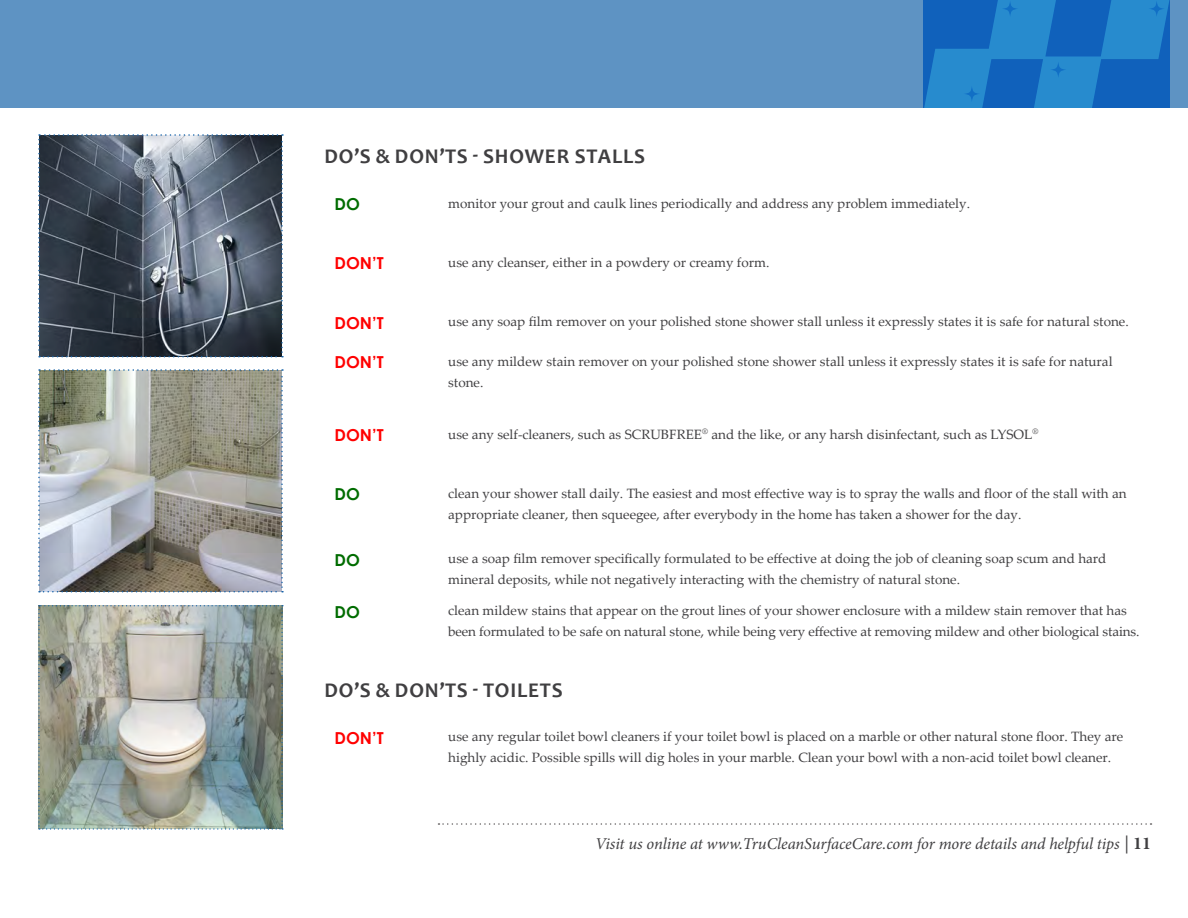
<style>
.page{position:relative;width:1188px;height:918px;background:#fff}
.page>*{position:absolute;margin:0;border:0;box-sizing:border-box;transform-origin:0 0}
.t1{font:700 21px "Candara";letter-spacing:.04em;color:#403f41}
.t2{font:italic 16.5px "Minion Pro";letter-spacing:-.01em;color:#403f41}
.t3{font:700 16.5px "Century Gothic";color:#f00}
.t4{font:700 16.5px "Century Gothic";color:#006c00}
.t5{font:13.5px/21px "Palatino Linotype";color:#403f41}
.s1{font-style:normal;font-size:18px}
.s2{font-weight:700;font-style:normal;font-size:18px}
</style>
<div class="page">
<svg style="left:438px;top:823px;width:714px;height:2px"></svg>
<div style="left:0;top:0;width:1188px;height:108px;background:#5e93c3"></div>
<svg style="left:38px;top:134px;width:245px;height:223px;background:#4f5966"></svg>
<svg style="left:38px;top:369px;width:245px;height:223px;background:#9e9f99"></svg>
<img style="left:38px;top:605px;width:245px;height:225px">
<svg style="left:924px;top:0;width:246px;height:108px;background:#1b75c4"></svg>
<h1 class="t1" style="left:324px;top:144px;width:322px">DO’S &amp; DON’TS - SHOWER STALLS</h1>
<p class="t4" style="left:334px;top:192px;width:27px">DO</p>
<p class="t5" style="left:448px;top:192px;width:523px">monitor your grout and caulk lines periodically and address any problem immediately.</p>
<p class="t3" style="left:334px;top:251px;width:51px">DON’T</p>
<p class="t5" style="left:448px;top:251px;width:323px">use any cleanser, either in a powdery or creamy form.</p>
<p class="t3" style="left:334px;top:310px;width:51px">DON’T</p>
<p class="t5" style="left:448px;top:311px;width:682px">use any soap film remover on your polished stone shower stall unless it expressly states it is safe for natural stone.</p>
<p class="t3" style="left:334px;top:350px;width:51px">DON’T</p>
<p class="t5" style="left:448px;top:350px;width:666px">use any mildew stain remover on your polished stone shower stall unless it expressly states it is safe for natural stone.</p>
<p class="t3" style="left:334px;top:423px;width:51px">DON’T</p>
<p class="t5" style="left:448px;top:423px;width:592px">use any self-cleaners, such as SCRUBFREE<sup>®</sup> and the like, or any harsh disinfectant, such as LYSOL<sup>®</sup></p>
<p class="t4" style="left:334px;top:482px;width:27px">DO</p>
<p class="t5" style="left:448px;top:482px;width:680px">clean your shower stall daily. The easiest and most effective way is to spray the walls and floor of the stall with an appropriate cleaner, then squeegee, after everybody in the home has taken a shower for the day.</p>
<p class="t4" style="left:334px;top:547px;width:27px">DO</p>
<p class="t5" style="left:448px;top:548px;width:660px">use a soap film remover specifically formulated to be effective at doing the job of cleaning soap scum and hard mineral deposits, while not negatively interacting with the chemistry of natural stone.</p>
<p class="t4" style="left:334px;top:599px;width:27px">DO</p>
<p class="t5" style="left:448px;top:600px;width:693px">clean mildew stains that appear on the grout lines of your shower enclosure with a mildew stain remover that has been formulated to be safe on natural stone, while being very effective at removing mildew and other biological stains.</p>
<h1 class="t1" style="left:324px;top:677px;width:240px">DO’S &amp; DON’TS - TOILETS</h1>
<p class="t3" style="left:334px;top:725px;width:51px">DON’T</p>
<p class="t5" style="left:448px;top:726px;width:677px">use any regular toilet bowl cleaners if your toilet bowl is placed on a marble or other natural stone floor. They are highly acidic. Possible spills will dig holes in your marble. Clean your bowl with a non-acid toilet bowl cleaner.</p>
<p class="t2" style="left:595px;top:832px;width:558px">Visit us online at www.TruCleanSurfaceCare.com for more details and helpful tips <span class="s1">|</span> <span class="s2">11</span></p>
</div>
